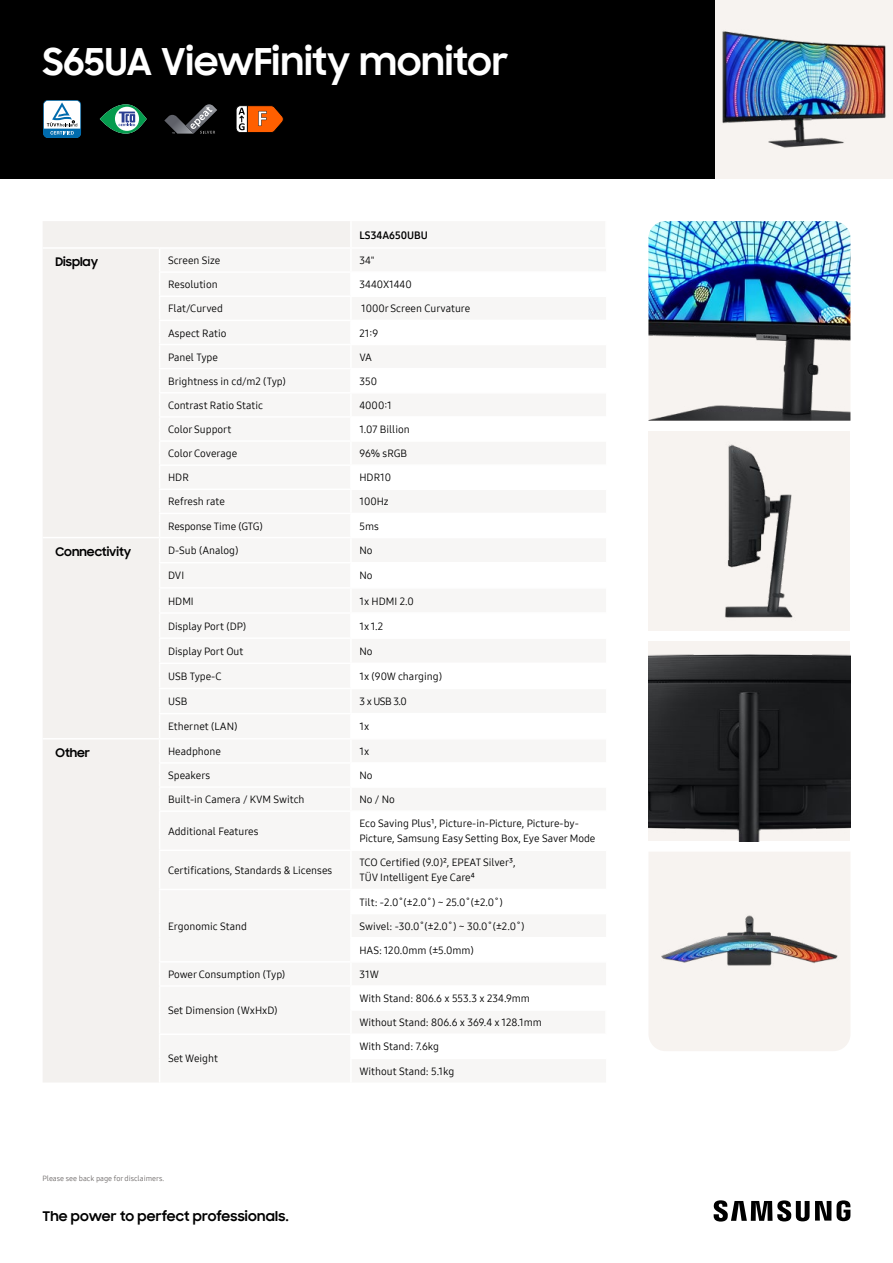
<style>
.page{position:relative;width:893px;height:1263px;background:#fff}
.page>*{position:absolute;margin:0;border:0;box-sizing:border-box;transform-origin:0 0}
.Headline_Style{font:700 37.5px "Samsung Sharp Sans";color:#fff}
.Body_Copy{font:700 13.5px "Samsung Sharp Sans";letter-spacing:.015em;color:#000}
.t1{font:700 12px "Samsung Sharp Sans";color:#000}
.Table_Body{font:10.5px/15px "Samsung One 400";color:#000}
.Table_Body-2{font:10.5px "Samsung One 700";color:#000}
.t2{font:7.5px "Samsung One 400";color:#6e6a69}
</style>
<div class="page">
<div style="left:43px;top:221px;width:117px;height:861px;background:#f3f1ef"></div>
<div style="left:160px;top:221px;width:190px;height:26px;background:#f3f1ef"></div>
<svg style="left:159px;top:249px;width:1px;height:561px"></svg>
<hr style="left:159px;top:810px;width:192px;height:2px;background:#fff">
<hr style="left:159px;top:812px;width:1px;height:37px;background:#fff">
<hr style="left:159px;top:849px;width:192px;height:2px;background:#fff">
<hr style="left:159px;top:851px;width:1px;height:38px;background:#fff">
<hr style="left:159px;top:889px;width:192px;height:1px;background:#fff">
<svg style="left:159px;top:890px;width:1px;height:192px"></svg>
<hr style="left:43px;top:537px;width:117px;height:1px;background:#fff">
<hr style="left:43px;top:738px;width:117px;height:1px;background:#fff">
<hr style="left:159px;top:985px;width:192px;height:2px;background:#fff">
<hr style="left:159px;top:1033px;width:192px;height:2px;background:#fff">
<hr style="left:43px;top:247px;width:117px;height:2px;background:#fff">
<img style="left:648px;top:642px;width:202px;height:199px">
<div style="left:715px;top:0;width:178px;height:179px;background:#f7f3f0"></div>
<img style="left:722px;top:31px;width:164px;height:117px">
<img style="left:648px;top:431px;width:202px;height:200px">
<img style="left:648px;top:221px;width:202px;height:200px">
<div style="left:649px;top:852px;width:201px;height:199px;background:#f7f3f0"></div>
<img style="left:649px;top:860px;width:201px;height:162px">
<div style="left:0;top:0;width:715px;height:179px;background:#000"></div>
<svg style="left:236px;top:105px;width:48px;height:28px"></svg>
<svg style="left:164px;top:104px;width:53px;height:30px"></svg>
<svg style="left:100px;top:104px;width:47px;height:30px"></svg>
<svg style="left:43px;top:100px;width:38px;height:38px"></svg>
<svg style="left:837px;top:1200px;width:13px;height:21px"></svg>
<svg style="left:714px;top:1200px;width:117px;height:21px"></svg>
<p class="Headline_Style" style="left:43px;top:34px;width:467px">S65UA ViewFinity monitor</p>
<p class="Table_Body-2" style="left:359px;top:228px;width:70px">LS34A650UBU</p>
<p class="t1" style="left:55px;top:253px;width:44px">Display</p>
<p class="Table_Body" style="left:168px;top:253px;width:54px">Screen Size</p>
<p class="Table_Body" style="left:359px;top:253px;width:16px">34"</p>
<p class="Table_Body" style="left:168px;top:277px;width:51px">Resolution</p>
<p class="Table_Body" style="left:359px;top:277px;width:54px">3440X1440</p>
<p class="Table_Body" style="left:168px;top:301px;width:56px">Flat/Curved</p>
<p class="Table_Body" style="left:361px;top:301px;width:111px">1000r Screen Curvature</p>
<p class="Table_Body" style="left:168px;top:325px;width:60px">Aspect Ratio</p>
<p class="Table_Body" style="left:359px;top:325px;width:20px">21:9</p>
<p class="Table_Body" style="left:168px;top:349px;width:51px">Panel Type</p>
<p class="Table_Body" style="left:359px;top:349px;width:14px">VA</p>
<p class="Table_Body" style="left:168px;top:373px;width:119px">Brightness in cd/m2 (Typ)</p>
<p class="Table_Body" style="left:359px;top:373px;width:19px">350</p>
<p class="Table_Body" style="left:168px;top:398px;width:97px">Contrast Ratio Static</p>
<p class="Table_Body" style="left:359px;top:398px;width:34px">4000:1</p>
<p class="Table_Body" style="left:168px;top:422px;width:65px">Color Support</p>
<p class="Table_Body" style="left:359px;top:422px;width:52px">1.07 Billion</p>
<p class="Table_Body" style="left:168px;top:446px;width:71px">Color Coverage</p>
<p class="Table_Body" style="left:359px;top:446px;width:49px">96% sRGB</p>
<p class="Table_Body" style="left:168px;top:470px;width:22px">HDR</p>
<p class="Table_Body" style="left:359px;top:470px;width:33px">HDR10</p>
<p class="Table_Body" style="left:168px;top:494px;width:58px">Refresh rate</p>
<p class="Table_Body" style="left:359px;top:494px;width:31px">100Hz</p>
<p class="Table_Body" style="left:168px;top:518px;width:96px">Response Time (GTG)</p>
<p class="Table_Body" style="left:359px;top:518px;width:21px">5ms</p>
<p class="t1" style="left:55px;top:543px;width:77px">Connectivity</p>
<p class="Table_Body" style="left:168px;top:543px;width:72px">D-Sub (Analog)</p>
<p class="Table_Body" style="left:359px;top:543px;width:15px">No</p>
<p class="Table_Body" style="left:168px;top:568px;width:18px">DVI</p>
<p class="Table_Body" style="left:359px;top:568px;width:15px">No</p>
<p class="Table_Body" style="left:168px;top:593px;width:27px">HDMI</p>
<p class="Table_Body" style="left:359px;top:593px;width:56px">1x HDMI 2.0</p>
<p class="Table_Body" style="left:168px;top:618px;width:80px">Display Port (DP)</p>
<p class="Table_Body" style="left:359px;top:618px;width:25px">1x 1.2</p>
<p class="Table_Body" style="left:168px;top:643px;width:77px">Display Port Out</p>
<p class="Table_Body" style="left:359px;top:643px;width:15px">No</p>
<p class="Table_Body" style="left:168px;top:669px;width:55px">USB Type-C</p>
<p class="Table_Body" style="left:359px;top:669px;width:84px">1x (90W charging)</p>
<p class="Table_Body" style="left:168px;top:694px;width:21px">USB</p>
<p class="Table_Body" style="left:359px;top:694px;width:49px">3 x USB 3.0</p>
<p class="Table_Body" style="left:168px;top:719px;width:71px">Ethernet (LAN)</p>
<p class="Table_Body" style="left:359px;top:719px;width:11px">1x</p>
<p class="t1" style="left:55px;top:744px;width:36px">Other</p>
<p class="Table_Body" style="left:168px;top:744px;width:55px">Headphone</p>
<p class="Table_Body" style="left:359px;top:744px;width:11px">1x</p>
<p class="Table_Body" style="left:168px;top:768px;width:44px">Speakers</p>
<p class="Table_Body" style="left:359px;top:768px;width:15px">No</p>
<p class="Table_Body" style="left:168px;top:792px;width:138px">Built-in Camera / KVM Switch</p>
<p class="Table_Body" style="left:359px;top:792px;width:37px">No / No</p>
<p class="Table_Body" style="left:168px;top:823px;width:92px">Additional Features</p>
<p class="Table_Body" style="left:359px;top:816px;width:237px">Eco Saving Plus¹, Picture-in-Picture, Picture-by-<br>Picture, Samsung Easy Setting Box, Eye Saver Mode</p>
<p class="Table_Body" style="left:168px;top:863px;width:166px">Certifications, Standards &amp; Licenses</p>
<p class="Table_Body" style="left:359px;top:855px;width:158px">TCO Certified (9.0)², EPEAT Silver³,<br>TÜV Intelligent Eye Care⁴</p>
<p class="Table_Body" style="left:168px;top:918px;width:80px">Ergonomic Stand</p>
<p class="Table_Body" style="left:359px;top:894px;width:145px">Tilt: -2.0˚(±2.0˚) ~ 25.0˚(±2.0˚)</p>
<p class="Table_Body" style="left:359px;top:918px;width:167px">Swivel: -30.0˚(±2.0˚) ~ 30.0˚(±2.0˚)</p>
<p class="Table_Body" style="left:359px;top:942px;width:116px">HAS: 120.0mm (±5.0mm)</p>
<p class="Table_Body" style="left:168px;top:967px;width:119px">Power Consumption (Typ)</p>
<p class="Table_Body" style="left:359px;top:967px;width:21px">31W</p>
<p class="Table_Body" style="left:168px;top:1003px;width:111px">Set Dimension (WxHxD)</p>
<p class="Table_Body" style="left:359px;top:991px;width:172px">With Stand: 806.6 x 553.3 x 234.9mm</p>
<p class="Table_Body" style="left:359px;top:1015px;width:184px">Without Stand: 806.6 x 369.4 x 128.1mm</p>
<p class="Table_Body" style="left:168px;top:1051px;width:51px">Set Weight</p>
<p class="t2" style="left:43px;top:1173px;width:123px">Please see back page for disclaimers.</p>
<p class="Body_Copy" style="left:43px;top:1206px;width:248px">The power to perfect professionals.</p>
<p class="Table_Body" style="left:359px;top:1039px;width:81px">With Stand: 7.6kg</p>
<p class="Table_Body" style="left:359px;top:1063px;width:96px">Without Stand: 5.1kg</p>
</div>
